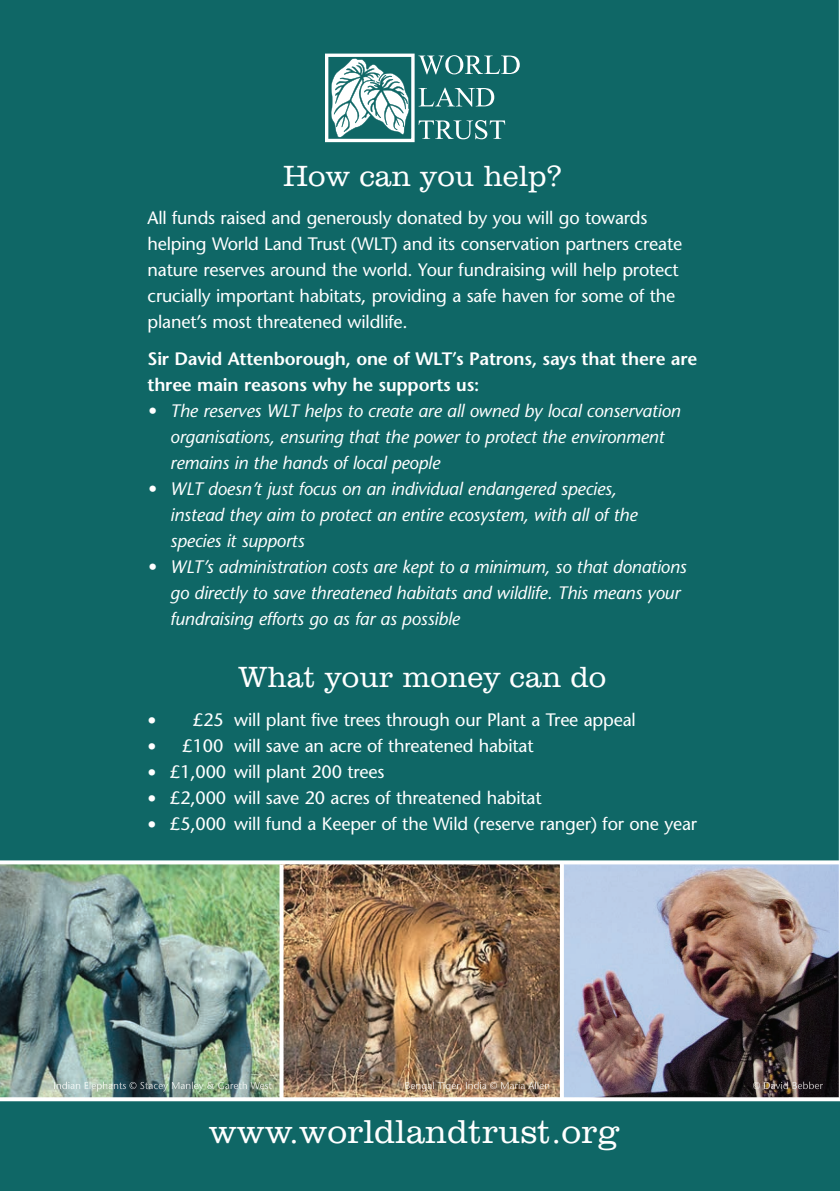
<style>
.page{position:relative;width:840px;height:1191px;background:#fff}
.page>*{position:absolute;margin:0;border:0;box-sizing:border-box;transform-origin:0 0}
.t1{font:300 34px "Clarendon BT";color:#fff}
.t2{font:300 30px "Clarendon BT";color:#fff}
.t3{font:18px/26px "Stone Sans";letter-spacing:-.01em;color:#fff}
.t4{font:italic 18px/26px "Stone Sans";letter-spacing:-.01em;color:#fff}
.t5{font:600 18px/26px "Stone Sans";letter-spacing:-.01em;color:#fff}
.s1{font-family:"Calibri";font-weight:700}
</style>
<div class="page">
<div style="left:0;top:652px;width:839px;height:539px;background:#0f6766"></div>
<div style="left:0;top:0;width:839px;height:860px;background:#0f6766"></div>
<img style="left:0;top:864px;width:838px;height:233px">
<svg style="left:279px;top:864px;width:4px;height:233px"></svg>
<svg style="left:559px;top:864px;width:4px;height:233px"></svg>
<svg style="left:0;top:1097px;width:839px;height:4px;background:#f6f5f4"></svg>
<svg style="left:0;top:860px;width:838px;height:4px;background:#e5eeee"></svg>
<svg style="left:325px;top:54px;width:194px;height:88px"></svg>
<hr style="left:838px;top:0;width:1px;height:1097px;background:#fff">
<img style="left:54px;top:1081px;width:80px;height:10px">
<img style="left:405px;top:1081px;width:81px;height:10px">
<img style="left:752px;top:1081px;width:70px;height:8px">
<h2 class="t2" style="left:283px;top:166px;width:280px">How can you help?</h2>
<p class="t3" style="left:147px;top:206px;width:536px">All funds raised and generously donated by you will go towards helping World Land Trust (WLT) and its conservation partners create nature reserves around the world. Your fundraising will help protect crucially important habitats, providing a safe haven for some of the planet’s most threatened wildlife.</p>
<p class="t5" style="left:147px;top:347px;width:551px">Sir David Attenborough, one of WLT’s Patrons, says that there are three main reasons why he supports us:</p>
<p class="t4" style="left:170px;top:399px;width:511px;text-indent:-23px">• The reserves WLT helps to create are all owned by local conservation organisations, ensuring that the power to protect the environment remains in the hands of local people</p>
<p class="t4" style="left:170px;top:477px;width:468px;text-indent:-23px">• WLT doesn’t just focus on an individual endangered species, instead they aim to protect an entire ecosystem, with all of the species it supports</p>
<p class="t4" style="left:170px;top:555px;width:517px;text-indent:-23px">• WLT’s administration costs are kept to a minimum, so that donations go directly to save threatened habitats and wildlife. This means your fundraising efforts go as far as possible</p>
<h2 class="t2" style="left:238px;top:667px;width:369px">What your money can do</h2>
<p class="t3" style="left:147px;top:709px;width:489px"><span class="s1">•</span> £25 will plant five trees through our Plant a Tree appeal</p>
<p class="t3" style="left:147px;top:735px;width:387px"><span class="s1">•</span> £100 will save an acre of threatened habitat</p>
<p class="t3" style="left:147px;top:761px;width:238px"><span class="s1">•</span> £1,000 will plant 200 trees</p>
<p class="t3" style="left:147px;top:787px;width:395px"><span class="s1">•</span> £2,000 will save 20 acres of threatened habitat</p>
<p class="t3" style="left:147px;top:813px;width:551px"><span class="s1">•</span> £5,000 will fund a Keeper of the Wild (reserve ranger) for one year</p>
<h1 class="t1" style="left:209px;top:1120px;width:412px">www.worldlandtrust.org</h1>
</div>
